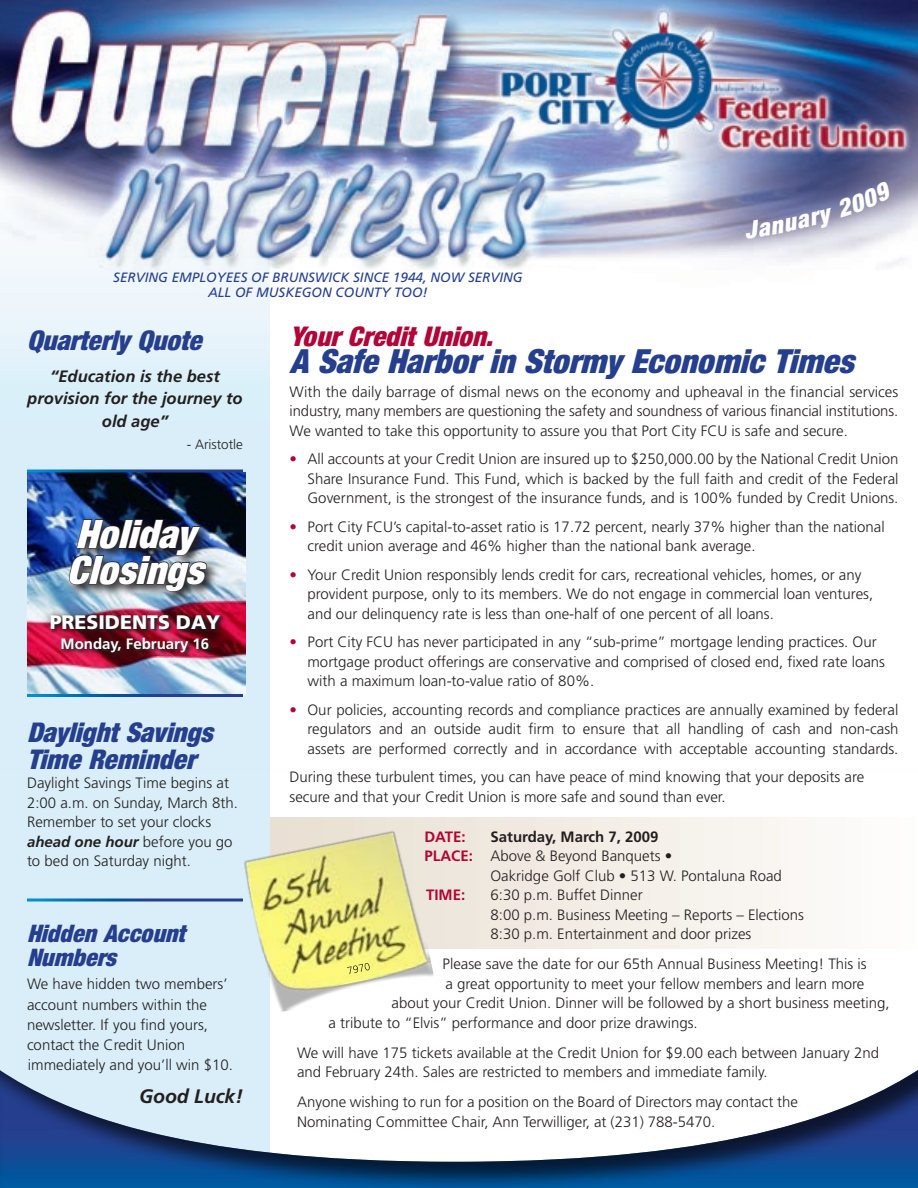
<style>
.page{position:relative;width:918px;height:1188px;background:#fff}
.page>*{position:absolute;margin:0;border:0;box-sizing:border-box;transform-origin:0 0}
.t1{font:39px "Harvest Ital";color:#fff}
.t2{font:33px "Harvest Ital";color:#253f8e}
.t3{font:27px/27px "Harvest Ital";color:#253f8e}
.t4{font:27px "Harvest Ital";color:#b30437}
.t5{font:24px/24px "Harvest Ital";color:#253f8e}
.t6{font:900 19.5px "Frutiger";color:#fff}
.t7{font:italic 700 19.5px "Frutiger";color:#231f20}
.t8{font:italic 700 16.5px/22.5px "Frutiger";color:#231f20;text-align:center}
.headline{font:300 15px/19.5px "Frutiger";color:#231f20}
.headline-2{font:700 15px "Frutiger";color:#231f20}
.t9{font:700 15px "Frutiger";color:#fff}
.headline-3{font:700 15px "Frutiger";color:#b30437}
.t10{font:italic 13.5px/15px "Frutiger";color:#253f8e;text-align:center}
.t11{font:300 13.5px "Frutiger";color:#231f20}
.s1{font-weight:700;font-style:italic}
.s2{color:#b30437}
.s3{font-weight:700;color:#b30437}
</style>
<div class="page">
<svg style="left:0;top:288px;width:270px;height:479px;background:#ddeff8"></svg>
<img style="left:0;top:0;width:918px;height:288px">
<div style="left:0;top:767px;width:918px;height:421px;background:#231f20;opacity:.75"></div>
<svg style="left:0;top:770px;width:918px;height:403px"></svg>
<img style="left:27px;top:472px;width:218px;height:222px">
<svg style="left:435px;top:817px;width:483px;height:131px"></svg>
<hr style="left:27px;top:470px;width:216px;height:2px;background:#fff">
<svg style="left:27px;top:898px;width:207px;height:4px"></svg>
<hr style="left:27px;top:694px;width:216px;height:3px;background:#fff">
<img style="left:65px;top:515px;width:154px;height:88px">
<img style="left:67px;top:518px;width:140px;height:74px">
<div style="left:41px;top:605px;width:187px;height:56px;background:#231f20;opacity:.75"></div>
<img style="left:234px;top:814px;width:201px;height:201px">
<svg style="left:347px;top:963px;width:23px;height:11px"></svg>
<svg style="left:744px;top:180px;width:150px;height:59px;background:#8c8eaf"></svg>
<p class="t10" style="left:113px;top:270px;width:411px">SERVING EMPLOYEES OF BRUNSWICK SINCE 1944, NOW SERVING<br>ALL OF MUSKEGON COUNTY TOO!</p>
<p class="t3" style="left:27px;top:328px;width:176px">Quarterly Quote</p>
<p class="t8" style="left:27px;top:365px;width:217px">“Education is the best provision for the journey to old age”</p>
<p class="t11" style="left:187px;top:437px;width:58px">- Aristotle</p>
<p class="t1" style="left:75px;top:515px;width:121px">Holiday</p>
<p class="t1" style="left:67px;top:551px;width:138px">Closings</p>
<p class="t6" style="left:50px;top:610px;width:172px">PRESIDENTS DAY</p>
<p class="t9" style="left:61px;top:635px;width:150px">Monday, February 16</p>
<p class="t3" style="left:27px;top:720px;width:187px">Daylight Savings<br>Time Reminder</p>
<p class="headline" style="left:27px;top:774px;width:212px">Daylight Savings Time begins at<br>2:00 a.m. on Sunday, March 8th.<br>Remember to set your clocks <span class="s1">ahead one hour</span> before you go to bed on Saturday night.</p>
<p class="t5" style="left:27px;top:922px;width:159px">Hidden Account<br>Numbers</p>
<p class="headline" style="left:27px;top:974px;width:208px;line-height:20.2px">We have hidden two members’ account numbers within the newsletter. If you find yours, contact the Credit Union immediately and you’ll win $10.</p>
<p class="t7" style="left:139px;top:1085px;width:105px">Good Luck!</p>
<p class="t4" style="left:290px;top:323px;width:205px">Your Credit Union.</p>
<p class="t2" style="left:290px;top:345px;width:566px">A Safe Harbor in Stormy Economic Times</p>
<p class="headline" style="left:290px;top:382px;width:611px;text-align:justify">With the daily barrage of dismal news on the economy and upheaval in the financial services industry, many members are questioning the safety and soundness of various financial institutions.<br>We wanted to take this opportunity to assure you that Port City FCU is safe and secure.</p>
<p class="headline" style="left:308px;top:450px;width:593px;text-align:justify;text-indent:-18px"><span class="s2">•</span> All accounts at your Credit Union are insured up to $250,000.00 by the National Credit Union Share Insurance Fund. This Fund, which is backed by the full faith and credit of the Federal Government, is the strongest of the insurance funds, and is 100% funded by Credit Unions.</p>
<p class="headline" style="left:308px;top:517px;width:579px;text-indent:-18px"><span class="s2">•</span> Port City FCU’s capital-to-asset ratio is 17.72 percent, nearly 37% higher than the national credit union average and 46% higher than the national bank average.</p>
<p class="headline" style="left:308px;top:565px;width:567px;text-indent:-18px"><span class="s2">•</span> Your Credit Union responsibly lends credit for cars, recreational vehicles, homes, or any provident purpose, only to its members. We do not engage in commercial loan ventures, and our delinquency rate is less than one-half of one percent of all loans.</p>
<p class="headline" style="left:308px;top:633px;width:579px;text-indent:-18px"><span class="s2">•</span> Port City FCU has never participated in any “sub-prime” mortgage lending practices. Our mortgage product offerings are conservative and comprised of closed end, fixed rate loans with a maximum loan-to-value ratio of 80%.</p>
<p class="headline" style="left:308px;top:700px;width:593px;text-align:justify;text-indent:-18px"><span class="s2">•</span> Our policies, accounting records and compliance practices are annually examined by federal regulators and an outside audit firm to ensure that all handling of cash and non-cash assets are performed correctly and in accordance with acceptable accounting standards.</p>
<p class="headline" style="left:290px;top:768px;width:576px">During these turbulent times, you can have peace of mind knowing that your deposits are secure and that your Credit Union is more safe and sound than ever.</p>
<p class="headline-3" style="left:424px;top:828px;width:43px">Date:</p>
<p class="headline-2" style="left:490px;top:828px;width:170px">Saturday, March 7, 2009</p>
<p class="headline" style="left:424px;top:846px;width:249px"><span class="s3">Place:</span> Above &amp; Beyond Banquets •</p>
<p class="headline" style="left:490px;top:866px;width:293px">Oakridge Golf Club • 513 W. Pontaluna Road</p>
<p class="headline-3" style="left:426px;top:886px;width:41px">Time:</p>
<p class="headline" style="left:490px;top:885px;width:154px">6:30 p.m. Buffet Dinner</p>
<p class="headline" style="left:490px;top:905px;width:315px">8:00 p.m. Business Meeting – Reports – Elections</p>
<p class="headline" style="left:490px;top:924px;width:262px">8:30 p.m. Entertainment and door prizes</p>
<p class="headline" style="left:443px;top:954px;width:426px">Please save the date for our 65th Annual Business Meeting! This is</p>
<p class="headline" style="left:446px;top:974px;width:420px">a great opportunity to meet your fellow members and learn more</p>
<p class="headline" style="left:392px;top:993px;width:500px">about your Credit Union. Dinner will be followed by a short business meeting,</p>
<p class="headline" style="left:329px;top:1013px;width:371px">a tribute to “Elvis” performance and door prize drawings.</p>
<p class="headline" style="left:297px;top:1043px;width:584px">We will have 175 tickets available at the Credit Union for $9.00 each between January 2nd and February 24th. Sales are restricted to members and immediate family.</p>
<p class="headline" style="left:297px;top:1092px;width:502px">Anyone wishing to run for a position on the Board of Directors may contact the<br>Nominating Committee Chair, Ann Terwilliger, at (231) 788-5470.</p>
</div>
